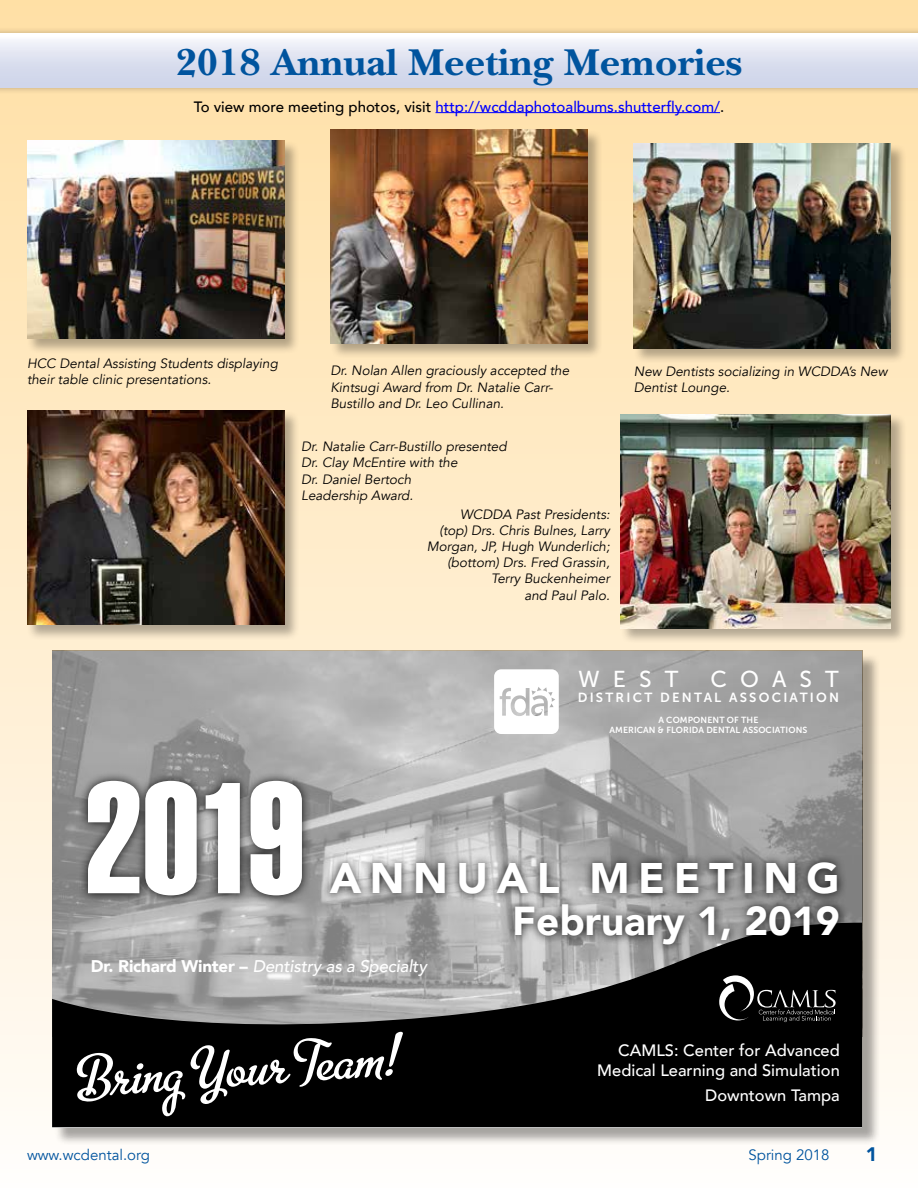
<style>
.page{position:relative;width:918px;height:1188px;background:#fff}
.page>*{position:absolute;margin:0;border:0;box-sizing:border-box;transform-origin:0 0}
.t1{font:154.8px "Helvetica Extra Compressed";color:#fff}
.t2{font:66.15px "Metro Script";color:#fff}
.t3{font:900 42.75px "Avenir";letter-spacing:.2em;color:#fff}
.t4{font:900 40.35px "Avenir";color:#fff}
.t5{font:700 39px "New Baskerville";color:#00549e;scale:1.05 1}
.t6{font:22.95px "Museo Sans 500";letter-spacing:.57em;color:#fff}
.t7{font:900 19.5px "Avenir";color:#00549e}
.t8{font:italic 500 16.95px "Avenir";letter-spacing:-.01em;color:#fff}
.t9{font:500 16.5px/19.8px "Avenir";color:#fff;text-align:right}
.t10{font:500 15px "Avenir";color:#00f}
.t11{font:15px "Avenir";color:#00549e}
.t12{font:italic 13.5px/16.2px "Avenir";color:#000}
.t13{font:13.2px "Museo Sans 700";letter-spacing:.17em;color:#fff}
.t14{font:8.85px/10.6px "Museo Sans 700";letter-spacing:.01em;color:#fff;text-align:center}
.s1{color:#000}
.s2{font-weight:900;font-style:normal}
</style>
<div class="page">
<div style="left:0;top:0;width:918px;height:1188px;background:linear-gradient(to bottom,#ffdfa5,#fffcf9)"></div>
<div style="left:0;top:27px;width:918px;height:68px;background:#000;opacity:.2"></div>
<div style="left:0;top:34px;width:918px;height:54px;background:linear-gradient(to bottom,#f7f7fb,#c9d0e8)"></div>
<hr style="left:436px;top:112px;width:284px;height:1px;background:#00f">
<div style="left:26px;top:140px;width:274px;height:215px;background:#000;opacity:.3"></div>
<img style="left:27px;top:140px;width:257px;height:199px">
<div style="left:26px;top:410px;width:274px;height:231px;background:#000;opacity:.3"></div>
<img style="left:27px;top:411px;width:257px;height:214px">
<div style="left:330px;top:129px;width:274px;height:231px;background:#000;opacity:.3"></div>
<img style="left:330px;top:130px;width:258px;height:214px">
<div style="left:620px;top:414px;width:287px;height:230px;background:#000;opacity:.3"></div>
<img style="left:621px;top:414px;width:270px;height:214px">
<div style="left:633px;top:143px;width:274px;height:222px;background:#000;opacity:.3"></div>
<img style="left:634px;top:143px;width:257px;height:206px">
<div style="left:54px;top:653px;width:827px;height:493px;background:#000;opacity:.35"></div>
<img style="left:52px;top:650px;width:810px;height:273px">
<svg style="left:494px;top:669px;width:65px;height:65px"></svg>
<div style="left:515px;top:699px;width:11px;height:14px;background:#fff;border-radius:50%"></div>
<svg style="left:52px;top:923px;width:810px;height:204px;background:#343434"></svg>
<svg style="left:719px;top:975px;width:117px;height:47px;background:#2b2b2b"></svg>
<div style="left:78px;top:771px;width:234px;height:135px;background:#000;opacity:.8"></div>
<div style="left:320px;top:853px;width:529px;height:101px;background:#000;opacity:.8"></div>
<h3 class="t5" style="left:176px;top:40px;width:541px">2018 Annual Meeting Memories</h3>
<p class="t10" style="left:194px;top:93px;width:532px"><span class="s1">To view more meeting photos, visit</span> http://wcddaphotoalbums.shutterfly.com/<span class="s1">.</span></p>
<p class="t12" style="left:27px;top:355px;width:252px">HCC Dental Assisting Students displaying their table clinic presentations.</p>
<p class="t12" style="left:330px;top:363px;width:240px">Dr. Nolan Allen graciously accepted the<br>Kintsugi Award from Dr. Natalie Carr-<br>Bustillo and Dr. Leo Cullinan.</p>
<p class="t12" style="left:634px;top:364px;width:255px">New Dentists socializing in WCDDA’s New<br>Dentist Lounge.</p>
<p class="t12" style="left:301px;top:439px;width:207px">Dr. Natalie Carr-Bustillo presented<br>Dr. Clay McEntire with the<br>Dr. Daniel Bertoch<br>Leadership Award.</p>
<p class="t12" style="left:427px;top:506px;width:184px;text-align:right">WCDDA Past Presidents:<br>(top) Drs. Chris Bulnes, Larry<br>Morgan, JP, Hugh Wunderlich; (bottom) Drs. Fred Grassin,<br>Terry Buckenheimer<br>and Paul Palo.</p>
<h3 class="t6" style="left:578px;top:666px;width:102px">WEST</h3>
<h3 class="t6" style="left:710px;top:666px;width:130px">COAST</h3>
<p class="t13" style="left:578px;top:690px;width:263px">DISTRICT DENTAL ASSOCIATION</p>
<p class="t14" style="left:609px;top:714px;width:199px">A COMPONENT OF THE<br>AMERICAN &amp; FLORIDA DENTAL ASSOCIATIONS</p>
<h1 class="t1" style="left:85px;top:745px;width:221px">2019</h1>
<h3 class="t3" style="left:330px;top:842px;width:512px">Annua l Meeti ng</h3>
<h3 class="t4" style="left:512px;top:886px;width:329px">February 1, 2019</h3>
<p class="t8" style="left:91px;top:956px;width:337px"><span class="s2">Dr. Richard Winter –</span> Dentistry as a Specialty</p>
<h2 class="t2" style="left:77px;top:1042px;width:319px;rotate:-4deg">Bring Your Team!</h2>
<p class="t11" style="left:27px;top:1146px;width:125px">www.wcdental.org</p>
<p class="t9" style="left:597px;top:1040px;width:244px">CAMLS: Center for Advanced<br>Medical Learning and Simulation</p>
<p class="t9" style="left:705px;top:1084px;width:136px">Downtown Tampa</p>
<p class="t11" style="left:748px;top:1146px;width:83px">Spring 2018</p>
<h3 class="t7" style="left:866px;top:1138px;width:13px">1</h3>
</div>
